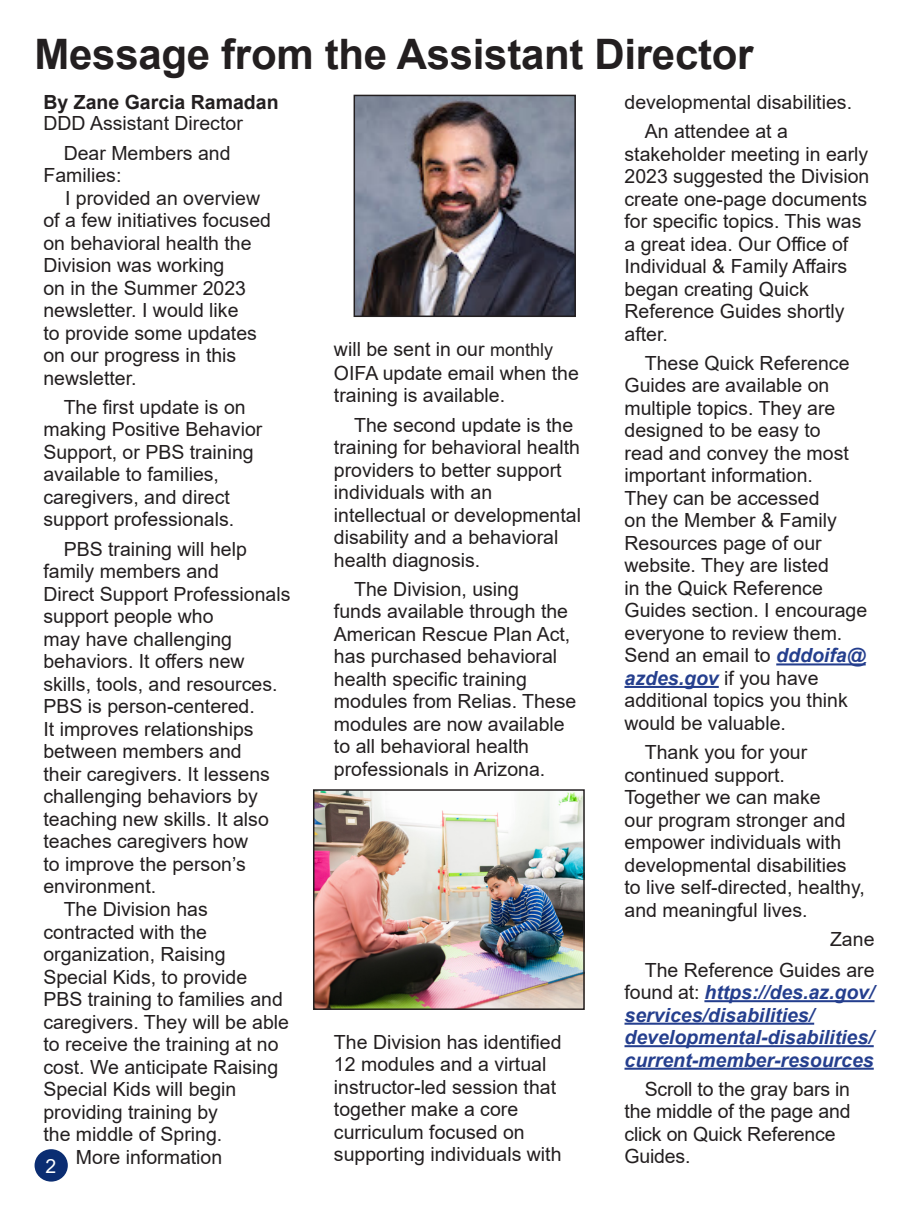
<style>
.page{position:relative;width:918px;height:1215px;background:#fff}
.page>*{position:absolute;margin:0;border:0;box-sizing:border-box;transform-origin:0 0}
.Heading_2{font:700 42px "Arial";letter-spacing:-.005em;color:#231f20}
.Paragraph_Style_1{font:19.5px/22.5px "Arial";color:#231f20}
.Paragraph_Style_1-2{font:italic 700 19.5px/22.5px "Arial";color:#253f8e}
.Paragraph_Style_1-3{font:19.5px "Arial";color:#fff}
.s1{font-weight:700}
.s2{font-weight:700;font-style:italic;color:#253f8e}
.s3{font-weight:400;font-style:normal;color:#231f20}
.s4{font-size:18px}
</style>
<div class="page">
<div style="left:35px;top:1149px;width:33px;height:33px;background:#0b2d72;border-radius:50%"></div>
<hr style="left:776px;top:663px;width:90px;height:2px;background:#253f8e">
<hr style="left:625px;top:686px;width:94px;height:2px;background:#253f8e">
<hr style="left:704px;top:1000px;width:171px;height:2px;background:#253f8e">
<hr style="left:625px;top:1023px;width:189px;height:2px;background:#253f8e">
<hr style="left:625px;top:1045px;width:249px;height:2px;background:#253f8e">
<hr style="left:625px;top:1068px;width:249px;height:2px;background:#253f8e">
<img style="left:357px;top:98px;width:216px;height:216px">
<div style="left:354px;top:95px;width:222px;height:222px;border:2px solid #231f20"></div>
<img style="left:316px;top:792px;width:266px;height:215px">
<div style="left:313px;top:789px;width:272px;height:221px;border:2px solid #231f20"></div>
<p class="Heading_2" style="left:35px;top:25px;width:720px">Message from the Assistant Director</p>
<p class="Paragraph_Style_1" style="left:43px;top:91px;width:237px;line-height:21.6px"><span class="s1">By Zane Garcia Ramadan<br></span>DDD Assistant Director</p>
<p class="Paragraph_Style_1" style="left:64px;top:142px;width:168px">Dear Members and</p>
<p class="Paragraph_Style_1" style="left:43px;top:164px;width:80px">Families:</p>
<p class="Paragraph_Style_1" style="left:65px;top:187px;width:197px">I provided an overview</p>
<p class="Paragraph_Style_1" style="left:43px;top:209px;width:229px">of a few initiatives focused</p>
<p class="Paragraph_Style_1" style="left:43px;top:232px;width:210px">on behavioral health the</p>
<p class="Paragraph_Style_1" style="left:43px;top:254px;width:182px">Division was working</p>
<p class="Paragraph_Style_1" style="left:43px;top:277px;width:204px">on in the Summer 2023</p>
<p class="Paragraph_Style_1" style="left:43px;top:299px;width:197px">newsletter. I would like</p>
<p class="Paragraph_Style_1" style="left:43px;top:322px;width:215px">to provide some updates</p>
<p class="Paragraph_Style_1" style="left:43px;top:344px;width:194px">on our progress in this</p>
<p class="Paragraph_Style_1" style="left:43px;top:367px;width:95px">newsletter.</p>
<p class="Paragraph_Style_1" style="left:43px;top:396px;width:220px;text-indent:20px">The first update is on making Positive Behavior<br>Support, or PBS training available to families, caregivers, and direct support professionals.</p>
<p class="Paragraph_Style_1" style="left:43px;top:538px;width:249px;text-indent:20px">PBS training will help family members and<br>Direct Support Professionals support people who<br>may have challenging behaviors. It offers new skills, tools, and resources.<br>PBS is person-centered.<br>It improves relationships between members and<br>their caregivers. It lessens challenging behaviors by teaching new skills. It also teaches caregivers how<br>to improve the person’s environment.</p>
<p class="Paragraph_Style_1" style="left:64px;top:898px;width:146px">The Division has</p>
<p class="Paragraph_Style_1" style="left:43px;top:921px;width:165px">contracted with the</p>
<p class="Paragraph_Style_1" style="left:43px;top:943px;width:184px">organization, Raising</p>
<p class="Paragraph_Style_1" style="left:43px;top:966px;width:205px">Special Kids, to provide</p>
<p class="Paragraph_Style_1" style="left:43px;top:988px;width:241px">PBS training to families and</p>
<p class="Paragraph_Style_1" style="left:43px;top:1011px;width:247px">caregivers. They will be able</p>
<p class="Paragraph_Style_1" style="left:43px;top:1033px;width:237px">to receive the training at no</p>
<p class="Paragraph_Style_1" style="left:43px;top:1056px;width:236px">cost. We anticipate Raising</p>
<p class="Paragraph_Style_1" style="left:43px;top:1078px;width:194px">Special Kids will begin</p>
<p class="Paragraph_Style_1" style="left:43px;top:1101px;width:176px">providing training by</p>
<p class="Paragraph_Style_1" style="left:43px;top:1123px;width:180px">the middle of Spring.</p>
<p class="Paragraph_Style_1" style="left:76px;top:1146px;width:148px">More information</p>
<p class="Paragraph_Style_1" style="left:625px;top:91px;width:229px">developmental disabilities.</p>
<p class="Paragraph_Style_1" style="left:625px;top:120px;width:246px;text-indent:20px">An attendee at a stakeholder meeting in early<br>2023 suggested the Division create one-page documents for specific topics. This was a great idea. Our Office of<br>Individual &amp; Family Affairs began creating Quick<br>Reference Guides shortly after.</p>
<p class="Paragraph_Style_1" style="left:625px;top:352px;width:244px;text-indent:20px">These Quick Reference<br>Guides are available on multiple topics. They are designed to be easy to<br>read and convey the most important information.<br>They can be accessed<br>on the Member &amp; Family<br>Resources page of our website. They are listed<br>in the Quick Reference<br>Guides section. I encourage everyone to review them.<br>Send an email to <span class="s2">dddoifa@ azdes.gov</span> if you have additional topics you think would be valuable.</p>
<p class="Paragraph_Style_1" style="left:625px;top:741px;width:242px;text-indent:20px">Thank you for your continued support.<br>Together we can make<br>our program stronger and empower individuals with developmental disabilities to live self-directed, healthy, and meaningful lives.</p>
<p class="Paragraph_Style_1" style="left:830px;top:928px;width:46px">Zane</p>
<p class="Paragraph_Style_1-2" style="left:625px;top:959px;width:252px;text-indent:20px"><span class="s3">The Reference Guides are found at:</span> https://des.az.gov/ services/disabilities/ developmental-disabilities/ current-member-resources</p>
<p class="Paragraph_Style_1" style="left:625px;top:1078px;width:228px;text-indent:20px">Scroll to the gray bars in the middle of the page and click on Quick Reference<br>Guides.</p>
<p class="Paragraph_Style_1" style="left:334px;top:338px;width:246px;line-height:23px">will be sent in our <span class="s4">monthly<br></span>OIFA update email when the training is available.</p>
<p class="Paragraph_Style_1" style="left:334px;top:413px;width:249px;text-indent:20px">The second update is the training for behavioral health providers to better support individuals with an intellectual or developmental disability and a behavioral health diagnosis.</p>
<p class="Paragraph_Style_1" style="left:334px;top:578px;width:244px;text-indent:20px">The Division, using<br>funds available through the<br>American Rescue Plan Act, has purchased behavioral health specific training modules from Relias. These modules are now available to all behavioral health professionals in Arizona.</p>
<p class="Paragraph_Style_1" style="left:334px;top:1031px;width:229px">The Division has identified<br>12 modules and a virtual instructor-led session that together make a core curriculum focused on supporting individuals with</p>
<p class="Paragraph_Style_1-3" style="left:46px;top:1152px;width:12px">2</p>
</div>
